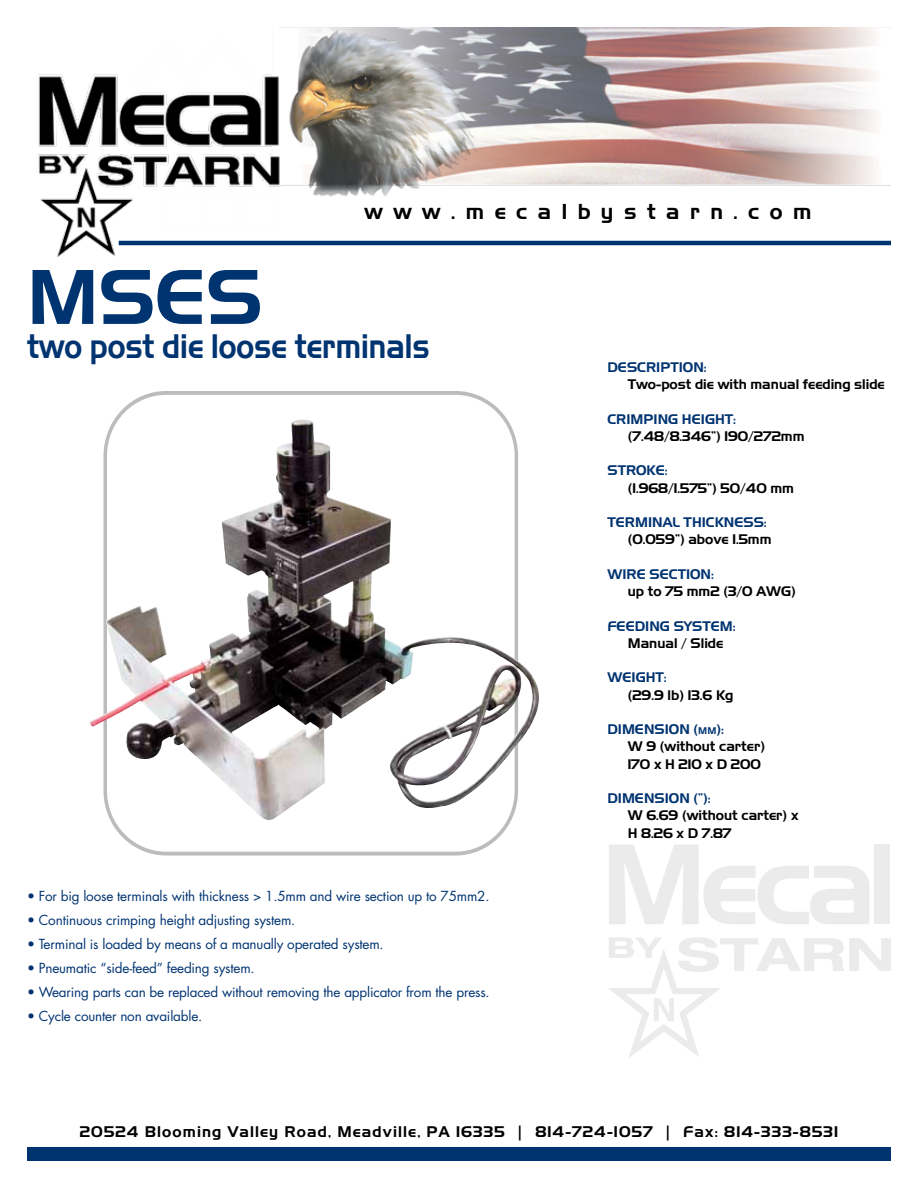
<style>
.page{position:relative;width:918px;height:1188px;background:#fff}
.page>*{position:absolute;margin:0;border:0;box-sizing:border-box;transform-origin:0 0}
.t1{font:75px "Aero";color:#003471}
.t2{font:33px "Aero";color:#003471;scale:.88 1}
.t3{font:21px "Aero";letter-spacing:.5em;color:#000}
.t4{font:15px "Aero";letter-spacing:.075em;color:#000}
.t5{font:13.5px "Futura";letter-spacing:-.015em;color:#003471}
.t6{font:13.5px/17.2px "Aero";color:#000}
.t7{font:13.5px "Aero";color:#003471}
.s1{color:#003471}
.s2{font-size:9.45px;color:#003471}
</style>
<div class="page">
<div style="left:27px;top:1147px;width:864px;height:14px;background:#003471"></div>
<svg style="left:609px;top:845px;width:261px;height:79px"></svg>
<div style="left:874px;top:845px;width:16px;height:79px;background:#ebebeb"></div>
<svg style="left:608px;top:937px;width:283px;height:121px"></svg>
<img style="left:37px;top:27px;width:854px;height:230px">
<hr style="left:119px;top:241px;width:772px;height:4px;background:#003471">
<svg style="left:105px;top:393px;width:411px;height:461px"></svg>
<div style="left:104px;top:391px;width:414px;height:464px;border:4px solid #221f1f;border-radius:62px"></div>
<img style="left:90px;top:422px;width:203px;height:305px">
<h1 class="t1" style="left:27px;top:252px;width:237px">MSES</h1>
<h3 class="t3" style="left:365px;top:199px;width:448px">www.mecalbystarn.com</h3>
<h2 class="t2" style="left:27px;top:326px;width:459px">two post die loose terminals</h2>
<p class="t5" style="left:27px;top:888px;width:464px">• For big loose terminals with thickness &gt; 1.5mm and wire section up to 75mm2.</p>
<p class="t5" style="left:27px;top:912px;width:270px">• Continuous crimping height adjusting system.</p>
<p class="t5" style="left:27px;top:936px;width:358px">• Terminal is loaded by means of a manually operated system.</p>
<p class="t5" style="left:27px;top:960px;width:229px">• Pneumatic “side-feed” feeding system.</p>
<p class="t5" style="left:27px;top:984px;width:464px">• Wearing parts can be replaced without removing the applicator from the press.</p>
<p class="t5" style="left:27px;top:1008px;width:177px">• Cycle counter non available.</p>
<p class="t7" style="left:608px;top:359px;width:101px">DESCRIPTION:</p>
<p class="t6" style="left:628px;top:375px;width:259px">Two-post die with manual feeding slide</p>
<p class="t7" style="left:608px;top:410px;width:130px">CRIMPING HEIGHT:</p>
<p class="t6" style="left:628px;top:427px;width:178px">(7.48/8.346”) 190/272mm</p>
<p class="t7" style="left:608px;top:462px;width:62px">STROKE:</p>
<p class="t6" style="left:628px;top:479px;width:168px">(1.968/1.575”) 50/40 mm</p>
<p class="t7" style="left:608px;top:514px;width:161px">TERMINAL THICKNESS:</p>
<p class="t6" style="left:628px;top:531px;width:145px">(0.059”) above 1.5mm</p>
<p class="t7" style="left:608px;top:566px;width:108px">WIRE SECTION:</p>
<p class="t6" style="left:628px;top:582px;width:170px">up to 75 mm2 (3/0 AWG)</p>
<p class="t7" style="left:608px;top:618px;width:130px">FEEDING SYSTEM:</p>
<p class="t6" style="left:628px;top:634px;width:97px">Manual / Slide</p>
<p class="t7" style="left:608px;top:669px;width:61px">WEIGHT:</p>
<p class="t6" style="left:628px;top:686px;width:107px">(29.9 lb) 13.6 Kg</p>
<p class="t6" style="left:628px;top:720px;width:139px;text-indent:-20px"><span class="s1">DIMENSION (</span><span class="s2">mm</span><span class="s1">):<br></span>W 9 (without carter)<br>170 x H 210 x D 200</p>
<p class="t6" style="left:628px;top:789px;width:172px;text-indent:-20px"><span class="s1">DIMENSION (</span><span class="s1">”</span><span class="s1">):<br></span>W 6.69 (without carter) x<br>H 8.26 x D 7.87</p>
<p class="t4" style="left:80px;top:1123px;width:760px">20524 Blooming Valley Road, Meadville, PA 16335 | 814-724-1057 | Fax: 814-333-8531</p>
</div>
